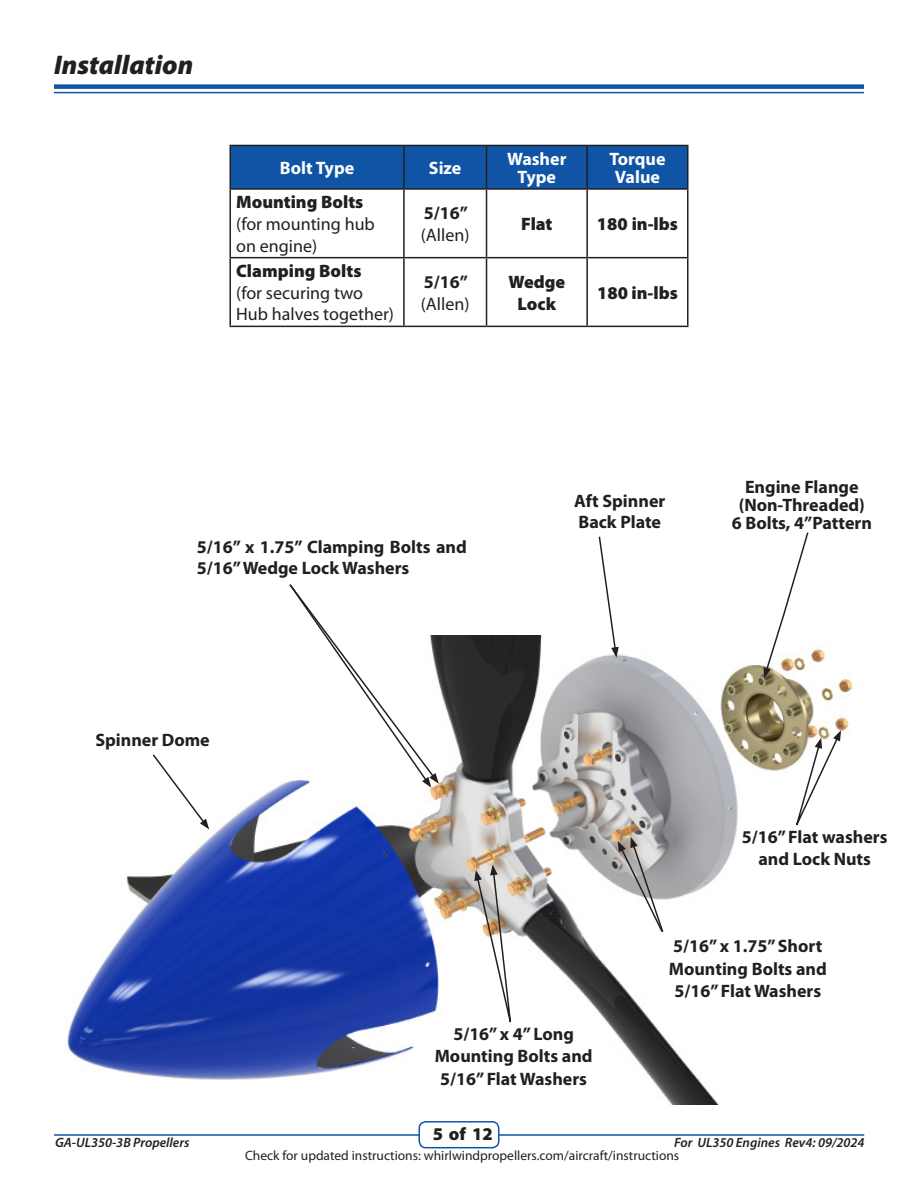
<style>
.page{position:relative;width:918px;height:1188px;background:#fff}
.page>*{position:absolute;margin:0;border:0;box-sizing:border-box;transform-origin:0 0}
.a2-------_Section_Ti{font:italic 900 27px "Myriad Pro";color:#231f20}
.Step_Numbers{font:700 18px/22.5px "Myriad Pro";color:#231f20;text-align:center}
.Table_Text{font:18px/21.6px "Myriad Pro";color:#231f20}
.Step_Numbers__spec{font:700 18px/21px "Myriad Pro";color:#231f20}
.Spec_Text_Bold{font:700 18px/18px "Myriad Pro";color:#231f20;text-align:center}
.Table_Text-2{font:900 18px/21.6px "Myriad Pro";color:#231f20;text-align:center}
.Table_Header{font:700 18px/18px "Myriad Pro";color:#fff;text-align:center}
.t1{font:13.5px "Myriad Pro";color:#231f20}
.t2{font:italic 600 13.5px "Myriad Pro";color:#231f20}
.s1{font-weight:900}
.s2{font-weight:700}
</style>
<div class="page">
<img style="left:67px;top:636px;width:786px;height:468px">
<svg style="left:764px;top:532px;width:46px;height:146px"></svg>
<svg style="left:474px;top:865px;width:41px;height:183px"></svg>
<svg style="left:791px;top:730px;width:50px;height:112px"></svg>
<svg style="left:151px;top:753px;width:58px;height:76px"></svg>
<svg style="left:598px;top:536px;width:21px;height:122px"></svg>
<svg style="left:288px;top:584px;width:151px;height:204px"></svg>
<svg style="left:618px;top:837px;width:47px;height:97px"></svg>
<hr style="left:54px;top:1134px;width:367px;height:2px;background:#1055a5">
<hr style="left:496px;top:1134px;width:368px;height:2px;background:#1055a5">
<div style="left:419px;top:1122px;width:80px;height:26px;background:#fff;border-radius:7px"></div>
<div style="left:418px;top:1121px;width:82px;height:27px;border:2px solid #1055a5;border-radius:7px"></div>
<div style="left:231px;top:146px;width:456px;height:42px;background:#1055a5"></div>
<hr style="left:229px;top:145px;width:175px;height:1px;background:#231f20">
<hr style="left:229px;top:146px;width:2px;height:42px;background:#231f20">
<hr style="left:404px;top:145px;width:83px;height:1px;background:#231f20">
<hr style="left:403px;top:146px;width:2px;height:42px;background:#231f20">
<hr style="left:487px;top:145px;width:100px;height:1px;background:#231f20">
<hr style="left:486px;top:146px;width:1px;height:42px;background:#231f20">
<hr style="left:587px;top:145px;width:102px;height:1px;background:#231f20">
<hr style="left:586px;top:146px;width:2px;height:42px;background:#231f20">
<hr style="left:687px;top:146px;width:2px;height:42px;background:#231f20">
<hr style="left:229px;top:188px;width:175px;height:2px;background:#231f20">
<hr style="left:229px;top:190px;width:2px;height:67px;background:#231f20">
<hr style="left:404px;top:188px;width:83px;height:2px;background:#231f20">
<hr style="left:403px;top:190px;width:2px;height:67px;background:#231f20">
<hr style="left:487px;top:188px;width:100px;height:2px;background:#231f20">
<hr style="left:486px;top:190px;width:1px;height:67px;background:#231f20">
<hr style="left:587px;top:188px;width:102px;height:2px;background:#231f20">
<hr style="left:586px;top:190px;width:2px;height:67px;background:#231f20">
<hr style="left:687px;top:190px;width:2px;height:67px;background:#231f20">
<hr style="left:229px;top:257px;width:175px;height:1px;background:#231f20">
<hr style="left:229px;top:258px;width:2px;height:68px;background:#231f20">
<hr style="left:404px;top:257px;width:83px;height:1px;background:#231f20">
<hr style="left:403px;top:258px;width:2px;height:68px;background:#231f20">
<hr style="left:487px;top:257px;width:100px;height:1px;background:#231f20">
<hr style="left:486px;top:258px;width:1px;height:68px;background:#231f20">
<hr style="left:587px;top:257px;width:102px;height:1px;background:#231f20">
<hr style="left:586px;top:258px;width:2px;height:68px;background:#231f20">
<hr style="left:687px;top:258px;width:2px;height:68px;background:#231f20">
<hr style="left:229px;top:326px;width:175px;height:1px;background:#231f20">
<hr style="left:404px;top:326px;width:83px;height:1px;background:#231f20">
<hr style="left:487px;top:326px;width:100px;height:1px;background:#231f20">
<hr style="left:587px;top:326px;width:102px;height:1px;background:#231f20">
<div style="left:54px;top:84px;width:810px;height:5px;background:#1055a5"></div>
<hr style="left:54px;top:92px;width:810px;height:1px;background:#1055a5">
<p class="a2-------_Section_Ti" style="left:54px;top:47px;width:141px">Installation</p>
<p class="Table_Header" style="left:280px;top:158px;width:76px">Bolt Type</p>
<p class="Table_Header" style="left:429px;top:158px;width:34px">Size</p>
<p class="Table_Header" style="left:507px;top:149px;width:61px">Washer<br>Type</p>
<p class="Table_Header" style="left:609px;top:149px;width:58px">Torque<br>Value</p>
<p class="Table_Text" style="left:236px;top:191px;width:140px"><span class="s1">Mounting Bolts </span>(for mounting hub on engine)</p>
<p class="Table_Text" style="left:421px;top:202px;width:50px"><span class="s2">5/16” </span>(Allen)</p>
<p class="Table_Text-2" style="left:521px;top:213px;width:33px">Flat</p>
<p class="Table_Text-2" style="left:597px;top:213px;width:83px">180 in-lbs</p>
<p class="Table_Text" style="left:236px;top:260px;width:159px"><span class="s1">Clamping Bolts<br></span>(for securing two<br>Hub halves together)</p>
<p class="Table_Text" style="left:421px;top:271px;width:50px"><span class="s2">5/16” </span>(Allen)</p>
<p class="Table_Text-2" style="left:509px;top:271px;width:58px">Wedge<br>Lock</p>
<p class="Table_Text-2" style="left:597px;top:282px;width:82px">180 in-lbs</p>
<p class="Step_Numbers__spec" style="left:197px;top:536px;width:272px">5/16” x 1.75” Clamping Bolts and<br>5/16” Wedge Lock Washers</p>
<p class="Step_Numbers__spec" style="left:95px;top:729px;width:116px">Spinner Dome</p>
<p class="Step_Numbers__spec" style="left:574px;top:490px;width:93px">Aft Spinner<br>Back Plate</p>
<p class="Spec_Text_Bold" style="left:732px;top:478px;width:142px">Engine Flange (Non-Threaded)<br>6 Bolts, 4”Pattern</p>
<p class="Step_Numbers" style="left:742px;top:825px;width:147px">5/16” Flat washers and Lock Nuts</p>
<p class="Step_Numbers" style="left:435px;top:1022px;width:160px">5/16” x 4” Long<br>Mounting Bolts and<br>5/16” Flat Washers</p>
<p class="Step_Numbers" style="left:669px;top:934px;width:160px">5/16” x 1.75” Short<br>Mounting Bolts and<br>5/16” Flat Washers</p>
<p class="Table_Text-2" style="left:433px;top:1124px;width:61px">5 of 12</p>
<p class="t1" style="left:245px;top:1147px;width:436px">Check for updated instructions: whirlwindpropellers.com/aircraft/instructions</p>
<p class="t2" style="left:55px;top:1134px;width:136px">GA-UL350-3B Propellers</p>
<p class="t2" style="left:674px;top:1134px;width:192px">For UL350 Engines Rev4: 09/2024</p>
</div>
